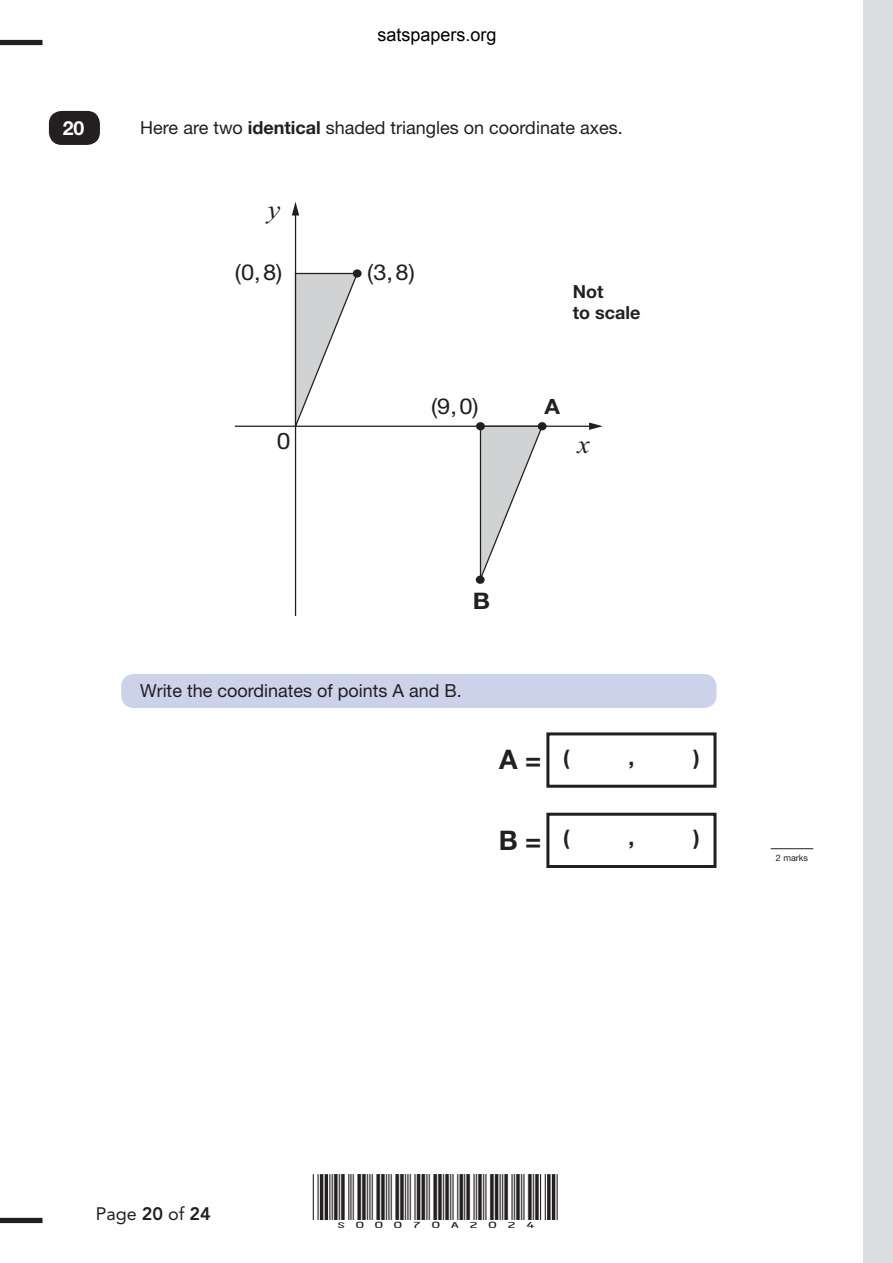
<style>
.page{position:relative;width:893px;height:1263px;background:#fff}
.page>*{position:absolute;margin:0;border:0;box-sizing:border-box;transform-origin:0 0}
.t1{font:700 27px "Helvetica Neue LT Std";color:#231f20}
.t2{font:italic 26.25px "Times New Roman";color:#231f20;scale:1.08 1}
.t3{font:700 22.8px "Helvetica Neue LT Std";color:#231f20;scale:1.08 1}
.t4{font:22.8px "Helvetica Neue LT Std";color:#231f20;scale:1.08 1}
.t5{font:22.05px "Helvetica Neue LT Std";color:#231f20;scale:1.08 1}
.t6{font:700 21px "Helvetica Neue LT Std";color:#231f20}
.t7{font:700 21px "Helvetica Neue LT Std";color:#231f20;scale:1.08 1}
.t8{font:700 19.5px "Helvetica Neue LT Std";color:#fff}
.t9{font:18px "Helvetica Neue LT Std";color:#231f20}
.t10{font:18px "Arial";color:#000}
.t11{font:18px "Avenir LT Std";color:#231f20}
.t12{font:700 18px/21px "Helvetica Neue LT Std";color:#231f20}
.t13{font:15px "ID Automation HC39 M";color:#231f20;scale:1.3 1}
.t14{font:9px "Helvetica Neue LT Std";color:#231f20}
.s1{font-weight:700}
.s2{font-weight:800}
</style>
<div class="page">
<div style="left:49px;top:111px;width:51px;height:34px;background:#231f20;border-radius:13px"></div>
<hr style="left:235px;top:426px;width:357px;height:1px;background:#231f20">
<svg style="left:589px;top:422px;width:14px;height:8px"></svg>
<hr style="left:295px;top:213px;width:1px;height:403px;background:#231f20">
<svg style="left:292px;top:202px;width:7px;height:13px"></svg>
<svg style="left:294px;top:272px;width:65px;height:156px"></svg>
<svg style="left:479px;top:425px;width:65px;height:152px"></svg>
<div style="left:476px;top:422px;width:9px;height:8px;background:#231f20;border-radius:50%"></div>
<div style="left:476px;top:576px;width:9px;height:8px;background:#231f20;border-radius:50%"></div>
<div style="left:538px;top:422px;width:9px;height:8px;background:#231f20;border-radius:50%"></div>
<div style="left:353px;top:269px;width:9px;height:9px;background:#231f20;border-radius:50%"></div>
<div style="left:121px;top:674px;width:595px;height:34px;background:#cbd2ea;border-radius:13px"></div>
<div style="left:546px;top:732px;width:170px;height:56px;border:3px solid #231f20"></div>
<div style="left:546px;top:813px;width:170px;height:55px;border:3px solid #231f20"></div>
<hr style="left:771px;top:848px;width:42px;height:1px;background:#231f20">
<hr style="left:329px;top:1174px;width:1px;height:46px;background:#231f20">
<hr style="left:317px;top:1174px;width:2px;height:46px;background:#231f20">
<hr style="left:313px;top:1174px;width:1px;height:46px;background:#231f20">
<hr style="left:325px;top:1174px;width:3px;height:46px;background:#231f20">
<hr style="left:320px;top:1174px;width:3px;height:46px;background:#231f20">
<hr style="left:557px;top:1174px;width:1px;height:46px;background:#231f20">
<hr style="left:545px;top:1174px;width:1px;height:46px;background:#231f20">
<hr style="left:540px;top:1174px;width:1px;height:46px;background:#231f20">
<hr style="left:552px;top:1174px;width:3px;height:46px;background:#231f20">
<svg style="left:547px;top:1174px;width:4px;height:46px"></svg>
<div style="left:0;top:40px;width:43px;height:5px;background:#231f20"></div>
<div style="left:0;top:1218px;width:43px;height:5px;background:#231f20"></div>
<div style="left:863px;top:0;width:30px;height:1263px;background:#dcdddf"></div>
<p class="t10" style="left:377px;top:26px;width:120px">satspapers.org</p>
<p class="t8" style="left:63px;top:116px;width:23px">20</p>
<p class="t9" style="left:140px;top:117px;width:484px">Here are two <span class="s1">identical</span> shaded triangles on coordinate axes.</p>
<p class="t2" style="left:268px;top:191px;width:13px">y</p>
<p class="t5" style="left:235px;top:259px;width:46px">(0,8)</p>
<p class="t4" style="left:277px;top:427px;width:14px">0</p>
<p class="t5" style="left:367px;top:259px;width:46px">(3,8)</p>
<p class="t5" style="left:431px;top:393px;width:46px">(9,0)</p>
<p class="t12" style="left:573px;top:281px;width:69px">Not<br>to scale</p>
<p class="t7" style="left:544px;top:394px;width:16px">A</p>
<p class="t2" style="left:577px;top:426px;width:13px">x</p>
<p class="t3" style="left:473px;top:587px;width:18px">B</p>
<p class="t9" style="left:140px;top:680px;width:323px">Write the coordinates of points A and B.</p>
<p class="t1" style="left:499px;top:743px;width:72px">A = <sup>(</sup></p>
<p class="t1" style="left:499px;top:823px;width:72px">B = <sup>(</sup></p>
<p class="t6" style="left:628px;top:744px;width:7px">,</p>
<p class="t6" style="left:628px;top:824px;width:7px">,</p>
<p class="t6" style="left:693px;top:744px;width:8px">)</p>
<p class="t6" style="left:693px;top:824px;width:8px">)</p>
<p class="t14" style="left:776px;top:852px;width:34px">2 marks</p>
<p class="t11" style="left:96px;top:1204px;width:117px">Page <span class="s2">20</span> of <span class="s2">24</span></p>
<p class="t13" style="left:332px;top:1206px;width:162px">S00070A2024</p>
</div>
